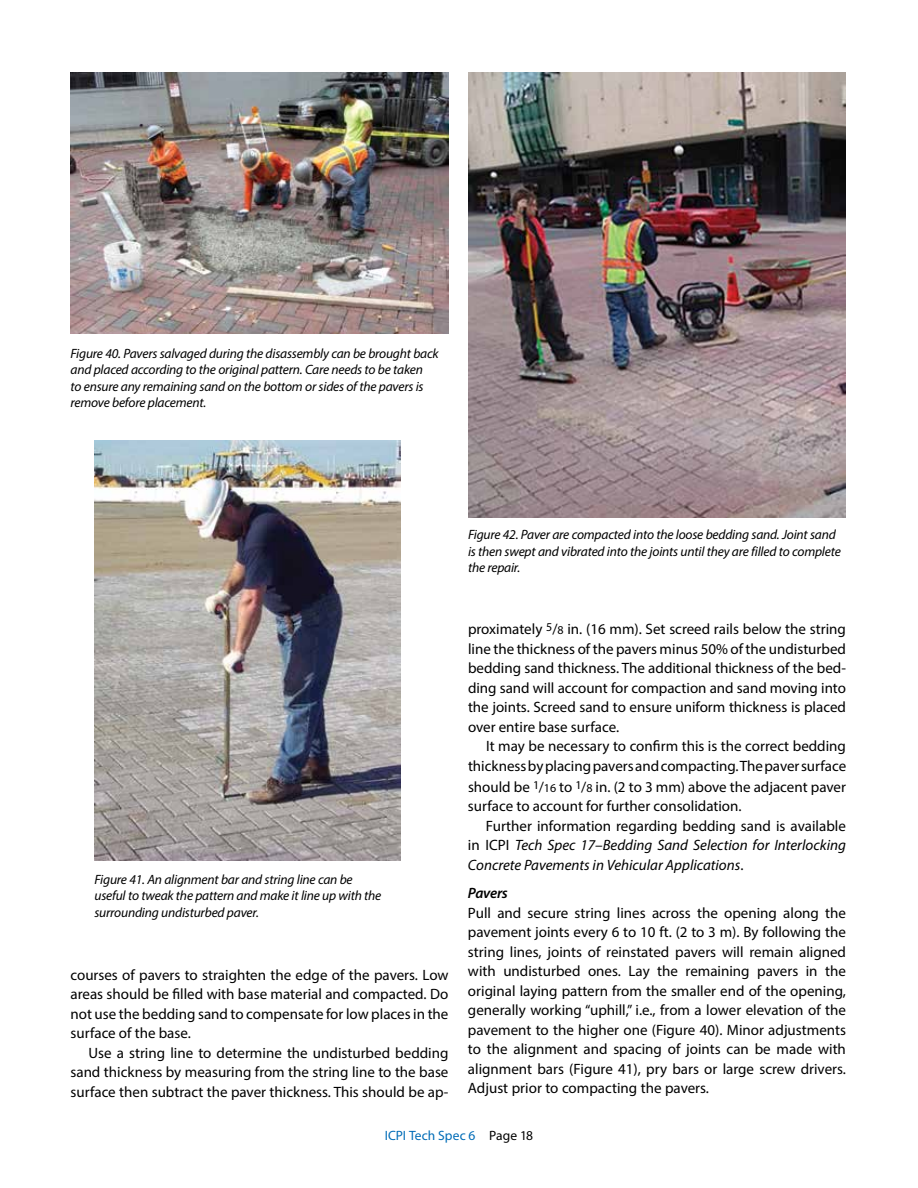
<style>
.page{position:relative;width:918px;height:1188px;background:#fff}
.page>*{position:absolute;margin:0;border:0;box-sizing:border-box;transform-origin:0 0}
.t1{font:15px/19.5px "Myriad Pro";color:#000;text-align:justify}
.t2{font:italic 15px/19.5px "Myriad Pro";color:#000;text-align:justify}
.t3{font:italic 600 15px "Myriad Pro";letter-spacing:-.02em;color:#000}
.t4{font:italic 13.5px/16.5px "Myriad Pro";letter-spacing:-.015em;color:#000}
.t5{font:13.5px "Myriad Pro";color:#006cb7}
.s1{font-size:12px}
.s2{font-style:normal}
.s3{color:#000}
</style>
<div class="page">
<img style="left:468px;top:72px;width:378px;height:445px">
<img style="left:95px;top:441px;width:305px;height:419px">
<img style="left:71px;top:72px;width:377px;height:262px">
<p class="t4" style="left:70px;top:345px;width:370px">Figure 40. Pavers salvaged during the disassembly can be brought back and placed according to the original pattern. Care needs to be taken<br>to ensure any remaining sand on the bottom or sides of the pavers is remove before placement.</p>
<p class="t4" style="left:94px;top:871px;width:288px">Figure 41. An alignment bar and string line can be useful to tweak the pattern and make it line up with the surrounding undisturbed paver.</p>
<p class="t1" style="left:70px;top:965px;width:380px">courses of pavers to straighten the edge of the pavers. Low areas should be filled with base material and compacted. Do not use the bedding sand to compensate for low places in the surface of the base.</p>
<p class="t1" style="left:70px;top:1043px;width:380px;text-indent:18px">Use a string line to determine the undisturbed bedding sand thickness by measuring from the string line to the base surface then subtract the paver thickness. This should be ap-</p>
<p class="t4" style="left:468px;top:526px;width:374px">Figure 42. Paver are compacted into the loose bedding sand. Joint sand is then swept and vibrated into the joints until they are filled to complete the repair.</p>
<p class="t1" style="left:468px;top:619px;width:380px">proximately <sup>5</sup>/<span class="s1">8</span> in. (16 mm). Set screed rails below the string line the thickness of the pavers minus 50% of the undisturbed bedding sand thickness. The additional thickness of the bed&shy;ding sand will account for compaction and sand moving into the joints. Screed sand to ensure uniform thickness is placed over entire base surface.</p>
<p class="t1" style="left:468px;top:736px;width:380px;text-align:right">It may be necessary to confirm this is the correct bedding thickness by placing pavers and compacting. The paver surface</p>
<p class="t1" style="left:468px;top:777px;width:379px">should be <sup>1</sup>/<span class="s1">16</span> to <sup>1</sup>/<span class="s1">8</span> in. (2 to 3 mm) above the adjacent paver surface to account for further consolidation.</p>
<p class="t2" style="left:468px;top:816px;width:380px;text-indent:18px"><span class="s2">Further information regarding bedding sand is available in ICPI</span> Tech Spec 17–Bedding Sand Selection for Interlocking Concrete Pavements in Vehicular Applications<span class="s2">.</span></p>
<p class="t3" style="left:468px;top:883px;width:41px">Pavers</p>
<p class="t1" style="left:468px;top:903px;width:380px">Pull and secure string lines across the opening along the pavement joints every 6 to 10 ft. (2 to 3 m). By following the string lines, joints of reinstated pavers will remain aligned with undisturbed ones. Lay the remaining pavers in the original laying pattern from the smaller end of the opening, generally working “uphill,” i.e., from a lower elevation of the pavement to the higher one (Figure 40). Minor adjustments to the alignment and spacing of joints can be made with alignment bars (Figure 41), pry bars or large screw drivers.<br>Adjust prior to compacting the pavers.</p>
<p class="t5" style="left:385px;top:1127px;width:150px">ICPI Tech Spec 6 <span class="s3">Page 18</span></p>
</div>
